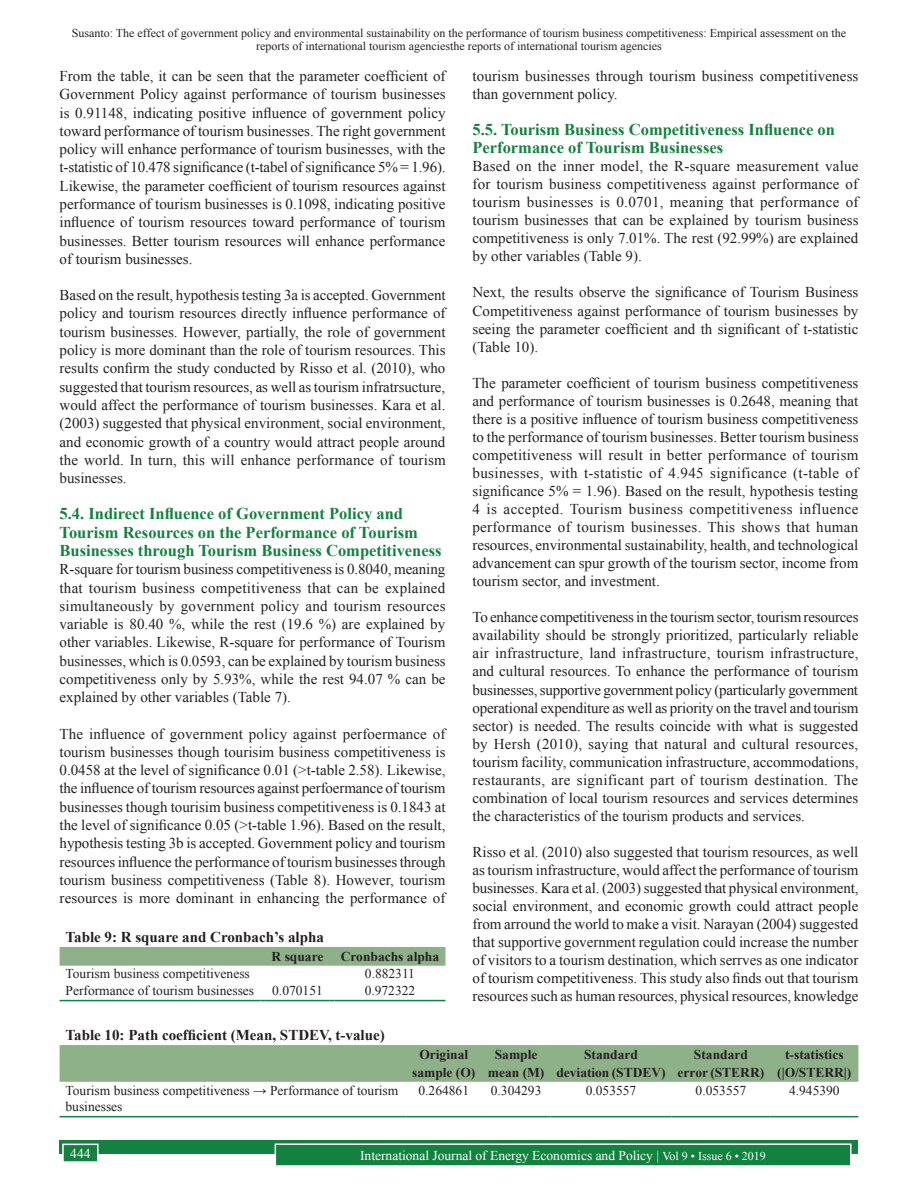
<style>
.page{position:relative;width:918px;height:1188px;background:#fff}
.page>*{position:absolute;margin:0;border:0;box-sizing:border-box;transform-origin:0 0}
.t1{font:700 16.5px/18.3px "Times New Roman";color:#13813f}
.TX{font:15px/18px "Times New Roman";color:#231f20;text-align:justify}
.TT{font:700 15px "Times New Roman";color:#231f20}
.TBL{font:13.5px/15.3px "Times New Roman";color:#231f20}
.TCH{font:700 13.5px/18px "Times New Roman";color:#231f20;text-align:center}
.t2{font:13.5px "Times New Roman";color:#fff}
.TB{font:13.5px "Times New Roman";color:#231f20}
.t3{font:12px/12.6px "Times New Roman";color:#231f20;text-align:center}
.s1{font-size:12px}
</style>
<div class="page">
<div style="left:60px;top:1140px;width:798px;height:13px;background:#13813f"></div>
<div style="left:275px;top:1144px;width:576px;height:22px;background:#13813f"></div>
<div style="left:275px;top:1143px;width:577px;height:24px;border:2px solid #fff"></div>
<div style="left:63px;top:1144px;width:35px;height:18px;background:#13813f"></div>
<div style="left:62px;top:1144px;width:37px;height:19px;border:2px solid #fff"></div>
<div style="left:60px;top:947px;width:386px;height:19px;background:#8fb18a"></div>
<hr style="left:60px;top:1000px;width:201px;height:1px;background:#13813f">
<hr style="left:265px;top:1000px;width:65px;height:1px;background:#13813f">
<hr style="left:334px;top:1000px;width:112px;height:1px;background:#13813f">
<div style="left:60px;top:1045px;width:798px;height:37px;background:#8fb18a"></div>
<hr style="left:60px;top:1116px;width:346px;height:1px;background:#13813f">
<hr style="left:406px;top:1116px;width:76px;height:1px;background:#13813f">
<hr style="left:482px;top:1116px;width:68px;height:1px;background:#13813f">
<hr style="left:550px;top:1116px;width:122px;height:1px;background:#13813f">
<hr style="left:672px;top:1116px;width:98px;height:1px;background:#13813f">
<hr style="left:770px;top:1116px;width:88px;height:1px;background:#13813f">
<p class="t3" style="left:72px;top:27px;width:776px">Susanto: The effect of government policy and environmental sustainability on the performance of tourism business competitiveness: Empirical assessment on the reports of international tourism agenciesthe reports of international tourism agencies</p>
<p class="TX" style="left:60px;top:67px;width:388px">From the table, it can be seen that the parameter coefficient of Government Policy against performance of tourism businesses is 0.91148, indicating positive influence of government policy toward performance of tourism businesses. The right government policy will enhance performance of tourism businesses, with the t-statistic of 10.478 significance (t-tabel of significance 5% = 1.96).<br>Likewise, the parameter coefficient of tourism resources against performance of tourism businesses is 0.1098, indicating positive influence of tourism resources toward performance of tourism businesses. Better tourism resources will enhance performance of tourism businesses.</p>
<p class="TX" style="left:60px;top:286px;width:388px">Based on the result, hypothesis testing 3a is accepted. Government policy and tourism resources directly influence performance of tourism businesses. However, partially, the role of government policy is more dominant than the role of tourism resources. This results confirm the study conducted by Risso et al. (2010), who suggested that tourism resources, as well as tourism infratrsucture, would affect the performance of tourism businesses. Kara et al. (2003) suggested that physical environment, social environment, and economic growth of a country would attract people around the world. In turn, this will enhance performance of tourism businesses.</p>
<h2 class="t1" style="left:60px;top:504px;width:384px">5.4. Indirect Influence of Government Policy and<br>Tourism Resources on the Performance of Tourism<br>Businesses through Tourism Business Competitiveness</h2>
<p class="TX" style="left:60px;top:560px;width:388px">R-square for tourism business competitiveness is 0.8040, meaning that tourism business competitiveness that can be explained simultaneously by government policy and tourism resources variable is 80.40 %, while the rest (19.6 %) are explained by other variables. Likewise, R-square for performance of Tourism businesses, which is 0.0593, can be explained by tourism business competitiveness only by 5.93%, while the rest 94.07 % can be explained by other variables (Table 7).</p>
<p class="TX" style="left:60px;top:724px;width:388px">The influence of government policy against perfoermance of tourism businesses though tourisim business competitiveness is 0.0458 at the level of significance 0.01 (&gt;t-table 2.58). Likewise, the influence of tourism resources against perfoermance of tourism businesses though tourisim business competitiveness is 0.1843 at the level of significance 0.05 (&gt;t-table 1.96). Based on the result, hypothesis testing 3b is accepted. Government policy and tourism resources influence the performance of tourism businesses through tourism business competitiveness (Table 8). However, tourism resources is more dominant in enhancing the performance of</p>
<p class="TX" style="left:472px;top:67px;width:387px">tourism businesses through tourism business competitiveness than government policy.</p>
<h2 class="t1" style="left:472px;top:120px;width:364px">5.5. Tourism Business Competitiveness Influence on<br>Performance of Tourism Businesses</h2>
<p class="TX" style="left:472px;top:157px;width:388px">Based on the inner model, the R-square measurement value for tourism business competitiveness against performance of tourism businesses is 0.0701, meaning that performance of tourism businesses that can be explained by tourism business competitiveness is only 7.01%. The rest (92.99%) are explained by other variables (Table 9).</p>
<p class="TX" style="left:472px;top:283px;width:387px">Next, the results observe the significance of Tourism Business Competitiveness against performance of tourism businesses by seeing the parameter coefficient and th significant of t-statistic (Table 10).</p>
<p class="TX" style="left:472px;top:373px;width:388px">The parameter coefficient of tourism business competitiveness and performance of tourism businesses is 0.2648, meaning that there is a positive influence of tourism business competitiveness to the performance of tourism businesses. Better tourism business competitiveness will result in better performance of tourism businesses, with t-statistic of 4.945 significance (t-table of significance 5% = 1.96). Based on the result, hypothesis testing 4 is accepted. Tourism business competitiveness influence performance of tourism businesses. This shows that human resources, environmental sustainability, health, and technological advancement can spur growth of the tourism sector, income from tourism sector, and investment.</p>
<p class="TX" style="left:472px;top:608px;width:388px">To enhance competitiveness in the tourism sector, tourism resources availability should be strongly prioritized, particularly reliable air infrastructure, land infrastructure, tourism infrastructure, and cultural resources. To enhance the performance of tourism businesses, supportive government policy (particularly government operational expenditure as well as priority on the travel and tourism sector) is needed. The results coincide with what is suggested by Hersh (2010), saying that natural and cultural resources, tourism facility, communication infrastructure, accommodations, restaurants, are significant part of tourism destination. The combination of local tourism resources and services determines the characteristics of the tourism products and services.</p>
<p class="TX" style="left:472px;top:843px;width:388px">Risso et al. (2010) also suggested that tourism resources, as well as tourism infrastructure, would affect the performance of tourism businesses. Kara et al. (2003) suggested that physical environment, social environment, and economic growth could attract people from arround the world to make a visit. Narayan (2004) suggested that supportive government regulation could increase the number of visitors to a tourism destination, which serrves as one indicator of tourism competitiveness. This study also finds out that tourism resources such as human resources, physical resources, knowledge</p>
<p class="TT" style="left:66px;top:927px;width:260px">Table 9: R square and Cronbach’s alpha</p>
<p class="TCH" style="left:272px;top:948px;width:53px">R square</p>
<p class="TCH" style="left:341px;top:948px;width:100px">Cronbachs alpha</p>
<p class="TB" style="left:66px;top:964px;width:186px">Tourism business competitiveness</p>
<p class="TB" style="left:365px;top:964px;width:52px">0.882311</p>
<p class="TBL" style="left:66px;top:982px;width:190px">Performance of tourism businesses</p>
<p class="TBL" style="left:272px;top:982px;width:52px">0.070151</p>
<p class="TBL" style="left:365px;top:982px;width:52px">0.972322</p>
<p class="TT" style="left:66px;top:1025px;width:321px">Table 10: Path coefficient (Mean, STDEV, t‑value)</p>
<p class="TCH" style="left:412px;top:1046px;width:65px">Original sample (O)</p>
<p class="TCH" style="left:488px;top:1046px;width:58px">Sample mean (M)</p>
<p class="TCH" style="left:556px;top:1046px;width:111px">Standard deviation (STDEV)</p>
<p class="TCH" style="left:678px;top:1046px;width:88px">Standard error (STERR)</p>
<p class="TCH" style="left:777px;top:1046px;width:76px">t‑statistics (|O/STERR|)</p>
<p class="TBL" style="left:66px;top:1083px;width:334px">Tourism business competitiveness → Performance of tourism businesses</p>
<p class="TBL" style="left:418px;top:1083px;width:52px">0.264861</p>
<p class="TBL" style="left:491px;top:1083px;width:52px">0.304293</p>
<p class="TBL" style="left:586px;top:1083px;width:52px">0.053557</p>
<p class="TBL" style="left:696px;top:1083px;width:52px">0.053557</p>
<p class="TBL" style="left:789px;top:1083px;width:52px">4.945390</p>
<p class="t2" style="left:70px;top:1144px;width:22px">444</p>
<p class="t2" style="left:360px;top:1146px;width:407px">International Journal of Energy Economics and Policy | <span class="s1">Vol 9 • Issue 6 • 2019</span></p>
</div>
